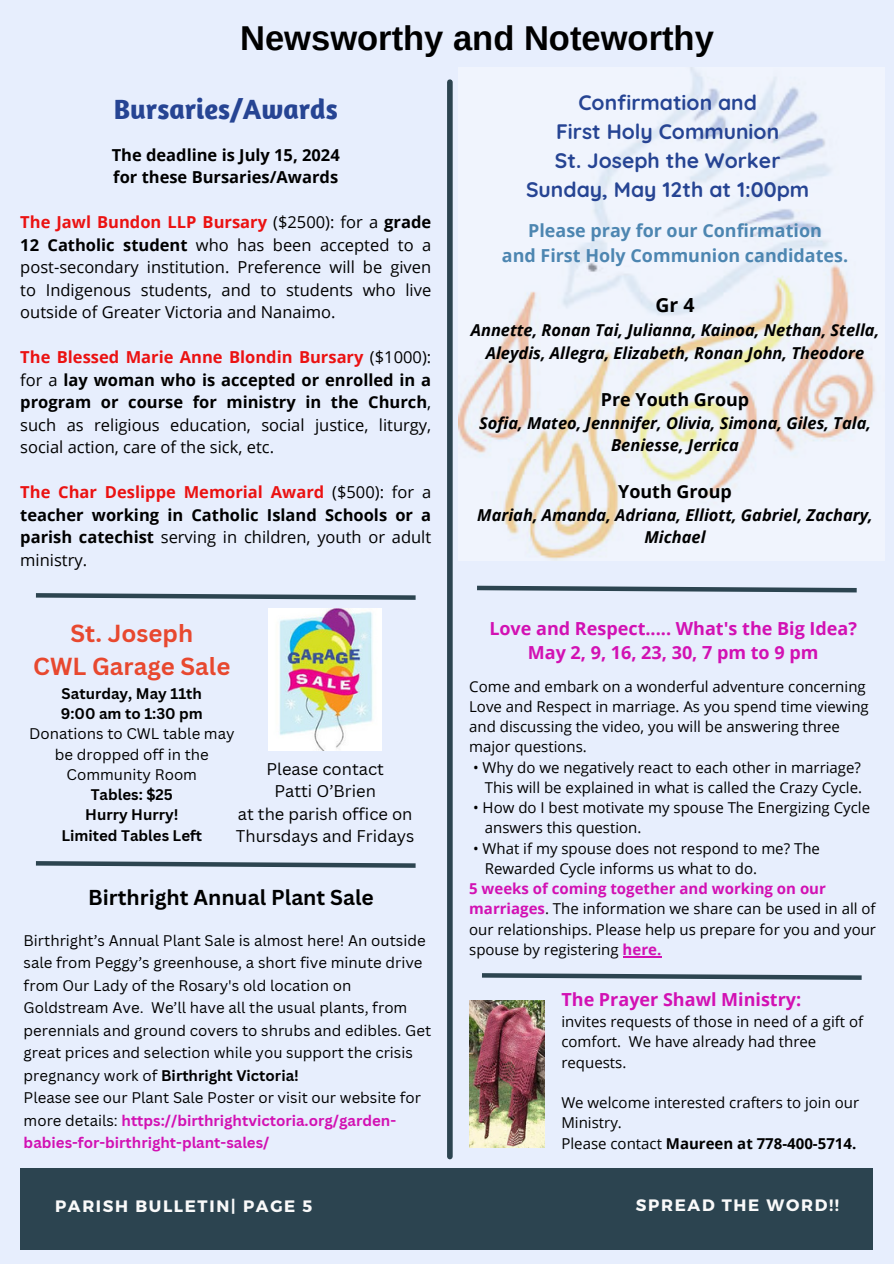
<style>
.page{position:relative;width:894px;height:1264px;background:#fff}
.page>*{position:absolute;margin:0;border:0;box-sizing:border-box;transform-origin:0 0}
.t1{font:700 34.5px "Arimo";color:#000}
.t2{font:700 28.5px "Amaranth";color:#264493}
.t3{font:700 24px "Canva Sans";color:#e8482f}
.t4{font:700 21px/29.2px "Quicksand";color:#264493;text-align:center}
.t5{font:700 21px "Canva Sans";color:#000}
.t6{font:700 19.5px "Open Sans";color:#000}
.t7{font:700 18px/24.8px "Open Sans";color:#d211b3;text-align:center}
.t8{font:700 18px/24.8px "Open Sans";color:#4d86b1;text-align:center}
.t9{font:700 18px "Open Sans";color:#000}
.t10{font:16.5px/22.5px "Open Sans";color:#000;text-align:justify}
.t11{font:italic 700 16.5px/22.5px "Open Sans";color:#000;text-align:center}
.t12{font:700 16.5px/22.5px "Open Sans";color:#000}
.t13{font:16.5px/22.5px "Canva Sans";color:#000;text-align:center}
.t14{font:700 16.5px "Montserrat";letter-spacing:.1em;color:#fafafa}
.t15{font:15px/20.2px "Open Sans";color:#000}
.t16{font:15px/22.5px "Canva Sans";color:#000;text-align:center}
.t17{font:700 15px/22.5px "Canva Sans";color:#d211b3}
.t18{font:700 15px "Canva Sans";color:#000}
.t19{font:700 15px "Open Sans";color:#000}
.s1{font-weight:700;color:#eb1212}
.s2{font-weight:700}
.s3{color:#eb1212}
.s4{font-weight:400}
.s5{font-weight:400;color:#000}
.s6{font-weight:700;color:#d211b3}
</style>
<div class="page">
<div style="left:0;top:0;width:893px;height:1263px;background:#e7eefd"></div>
<div style="left:20px;top:1168px;width:852px;height:81px;background:#2c4450"></div>
<div style="left:447px;top:82px;width:5px;height:1074px;background:#2c4450"></div>
<svg style="left:477px;top:585px;width:380px;height:8px"></svg>
<svg style="left:35px;top:861px;width:381px;height:7px"></svg>
<svg style="left:482px;top:973px;width:380px;height:7px"></svg>
<img style="left:469px;top:1000px;width:75px;height:147px">
<svg style="left:35px;top:593px;width:381px;height:7px"></svg>
<img style="left:268px;top:609px;width:114px;height:141px">
<img style="left:458px;top:68px;width:418px;height:493px">
<hr style="left:622px;top:956px;width:39px;height:1px;background:#d211b3">
<h6 class="t1" style="left:240px;top:19px;width:475px">Newsworthy and Noteworthy</h6>
<h5 class="t2" style="left:114px;top:91px;width:225px">Bursaries/Awards</h5>
<p class="t12" style="left:112px;top:143px;width:229px">The deadline is July 15, 2024 for these Bursaries/Awards</p>
<h3 class="t10" style="left:20px;top:211px;width:412px"><span class="s1">The Jawl Bundon LLP Bursary</span> ($2500): for a <span class="s2">grade 12 Catholic student</span> who has been accepted to a post-secondary institution. Preference will be given to Indigenous students, and to students who live outside of Greater Victoria and Nanaimo.</h3>
<h5 class="t10" style="left:20px;top:346px;width:412px"><span class="s1">The Blessed Marie Anne Blondin Bursary</span> ($1000): for a <span class="s2">lay woman who is accepted or enrolled in a program or course for ministry in the Church</span>, such as religious education, social justice, liturgy, social action, care of the sick, etc.</h5>
<h5 class="t12" style="left:20px;top:481px;width:412px;text-align:justify"><span class="s3">The Char Deslippe Memorial Award</span> <span class="s4">($500): for a </span>teacher working in Catholic Island Schools or a parish catechist <span class="s4">serving in children, youth or adult ministry.</span></h5>
<p class="t3" style="left:71px;top:617px;width:124px">St. Joseph</p>
<p class="t3" style="left:33px;top:649px;width:198px">CWL Garage Sale</p>
<p class="t18" style="left:62px;top:682px;width:142px">Saturday, May 11th</p>
<p class="t18" style="left:61px;top:703px;width:144px">9:00 am to 1:30 pm</p>
<p class="t16" style="left:29px;top:723px;width:207px;line-height:20.2px">Donations to CWL table may be dropped off in the<br>Community Room</p>
<p class="t18" style="left:91px;top:784px;width:84px">Tables: $25</p>
<p class="t18" style="left:85px;top:804px;width:95px">Hurry Hurry!</p>
<p class="t18" style="left:61px;top:824px;width:142px">Limited Tables Left</p>
<p class="t13" style="left:236px;top:757px;width:180px">Please contact<br>Patti O’Brien<br>at the parish office on<br>Thursdays and Fridays</p>
<p class="t5" style="left:88px;top:882px;width:287px">Birthright Annual Plant Sale</p>
<p class="t16" style="left:24px;top:928px;width:409px;text-align:left">Birthright’s Annual Plant Sale is almost here! An outside sale from Peggy’s greenhouse, a short five minute drive from Our Lady of the Rosary's old location on Goldstream Ave. We’ll have all the usual plants, from perennials and ground covers to shrubs and edibles. Get great prices and selection while you support the crisis pregnancy work of <span class="s2">Birthright Victoria!</span></p>
<p class="t17" style="left:24px;top:1086px;width:399px"><span class="s5">Please see our Plant Sale Poster or visit our website for more details:</span> https://birthrightvictoria.org/garden&shy;babies-for-birthright-plant-sales/</p>
<p class="t4" style="left:526px;top:87px;width:284px">Confirmation and<br>First Holy Communion<br>St. Joseph the Worker<br>Sunday, May 12th at 1:00pm</p>
<h6 class="t8" style="left:501px;top:218px;width:348px">Please pray for our Confirmation<br>and First Holy Communion candidates.</h6>
<p class="t6" style="left:655px;top:291px;width:41px">Gr 4</p>
<p class="t11" style="left:470px;top:319px;width:410px">Annette, Ronan Tai, Julianna, Kainoa, Nethan, Stella,<br>Aleydis, Allegra, Elizabeth, Ronan John, Theodore</p>
<p class="t9" style="left:600px;top:387px;width:150px">Pre Youth Group</p>
<p class="t11" style="left:479px;top:411px;width:393px">Sofia, Mateo, Jennnifer, Olivia, Simona, Giles, Tala,<br>Beniesse, Jerrica</p>
<p class="t9" style="left:618px;top:479px;width:115px">Youth Group</p>
<p class="t11" style="left:477px;top:503px;width:397px">Mariah, Amanda, Adriana, Elliott, Gabriel, Zachary,<br>Michael</p>
<p class="t7" style="left:489px;top:615px;width:369px">Love and Respect..... What's the Big Idea?<br>May 2, 9, 16, 23, 30, 7 pm to 9 pm</p>
<p class="t15" style="left:469px;top:675px;width:401px">Come and embark on a wonderful adventure concerning Love and Respect in marriage. As you spend time viewing and discussing the video, you will be answering three major questions.</p>
<p class="t15" style="left:473px;top:756px;width:389px">• Why do we negatively react to each other in marriage?</p>
<p class="t15" style="left:484px;top:777px;width:379px">This will be explained in what is called the Crazy Cycle.</p>
<p class="t15" style="left:473px;top:797px;width:398px">• How do I best motivate my spouse The Energizing Cycle</p>
<p class="t15" style="left:484px;top:817px;width:158px">answers this question.</p>
<h6 class="t15" style="left:473px;top:837px;width:348px">• What if my spouse does not respond to me? The</h6>
<h3 class="t15" style="left:484px;top:858px;width:274px">Rewarded Cycle informs us what to do.</h3>
<p class="t15" style="left:469px;top:878px;width:408px"><span class="s6">5 weeks of coming together and working on our marriages</span>. The information we share can be used in all of our relationships. Please help us prepare for you and your spouse by registering <span class="s6">here.</span></p>
<h5 class="t7" style="left:561px;top:986px;width:241px">The Prayer Shawl Ministry:</h5>
<h5 class="t15" style="left:561px;top:1011px;width:303px">invites requests of those in need of a gift of comfort. We have already had three requests.</h5>
<p class="t15" style="left:561px;top:1092px;width:299px">We welcome interested crafters to join our<br>Ministry.</p>
<p class="t19" style="left:561px;top:1132px;width:296px"><span class="s4">Please contact</span> Maureen at 778-400-5714.</p>
<h5 class="t14" style="left:55px;top:1195px;width:259px">PARISH BULLETIN| PAGE 5</h5>
<h6 class="t14" style="left:635px;top:1194px;width:204px">SPREAD THE WORD!!</h6>
</div>
